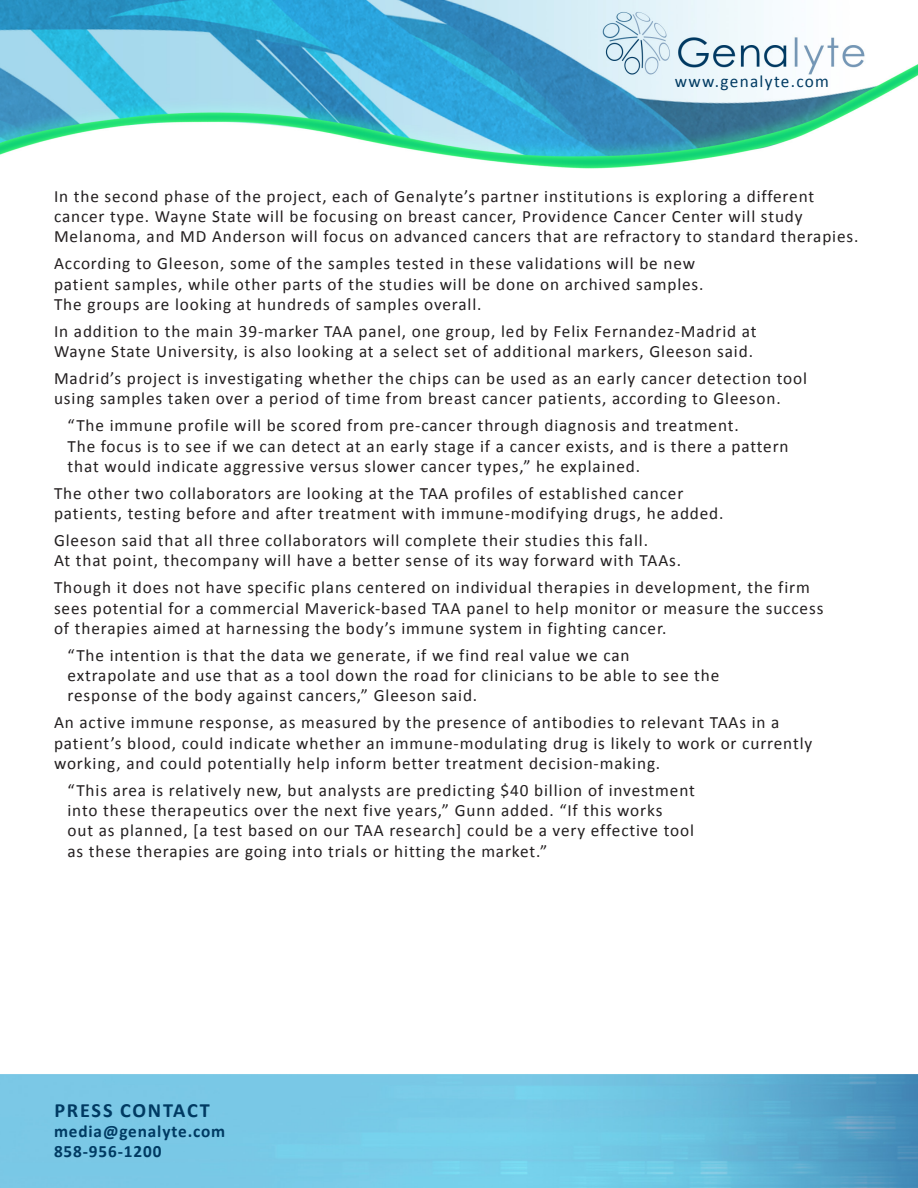
<style>
.page{position:relative;width:918px;height:1188px;background:#fff}
.page>*{position:absolute;margin:0;border:0;box-sizing:border-box;transform-origin:0 0}
.t1{font:700 20.25px "Calibri";letter-spacing:.09em;color:#003a62}
.body{font:17.25px/20.2px "Calibri";letter-spacing:.05em;color:#231f20}
.t2{font:700 17.25px/20.2px "Calibri";letter-spacing:.05em;color:#003a62}
.t3{font:17.25px "Calibri";letter-spacing:.075em;color:#003a62}
</style>
<div class="page">
<img style="left:0;top:0;width:918px;height:1188px">
<p class="t3" style="left:675px;top:71px;width:156px">www.genalyte.com</p>
<p class="body" style="left:54px;top:186px;width:806px">In the second phase of the project, each of Genalyte’s partner institutions is exploring a different cancer type. Wayne State will be focusing on breast cancer, Providence Cancer Center will study<br>Melanoma, and MD Anderson will focus on advanced cancers that are refractory to standard therapies.</p>
<p class="body" style="left:54px;top:254px;width:651px">According to Gleeson, some of the samples tested in these validations will be new patient samples, while other parts of the studies will be done on archived samples.<br>The groups are looking at hundreds of samples overall.</p>
<p class="body" style="left:54px;top:321px;width:704px">In addition to the main 39-marker TAA panel, one group, led by Felix Fernandez-Madrid at<br>Wayne State University, is also looking at a select set of additional markers, Gleeson said.</p>
<p class="body" style="left:54px;top:368px;width:755px">Madrid’s project is investigating whether the chips can be used as an early cancer detection tool using samples taken over a period of time from breast cancer patients, according to Gleeson.</p>
<p class="body" style="left:68px;top:416px;width:723px">“The immune profile will be scored from pre-cancer through diagnosis and treatment.<br>The focus is to see if we can detect at an early stage if a cancer exists, and is there a pattern that would indicate aggressive versus slower cancer types,” he explained.</p>
<p class="body" style="left:54px;top:483px;width:671px">The other two collaborators are looking at the TAA profiles of established cancer patients, testing before and after treatment with immune-modifying drugs, he added.</p>
<p class="body" style="left:54px;top:530px;width:629px">Gleeson said that all three collaborators will complete their studies this fall.<br>At that point, thecompany will have a better sense of its way forward with TAAs.</p>
<p class="body" style="left:54px;top:578px;width:771px">Though it does not have specific plans centered on individual therapies in development, the firm sees potential for a commercial Maverick-based TAA panel to help monitor or measure the success of therapies aimed at harnessing the body’s immune system in fighting cancer.</p>
<p class="body" style="left:68px;top:645px;width:653px">“The intention is that the data we generate, if we find real value we can extrapolate and use that as a tool down the road for clinicians to be able to see the response of the body against cancers,” Gleeson said.</p>
<p class="body" style="left:54px;top:713px;width:760px">An active immune response, as measured by the presence of antibodies to relevant TAAs in a patient’s blood, could indicate whether an immune-modulating drug is likely to work or currently working, and could potentially help inform better treatment decision-making.</p>
<p class="body" style="left:68px;top:780px;width:629px">“This area is relatively new, but analysts are predicting $40 billion of investment into these therapeutics over the next five years,” Gunn added. “If this works<br>out as planned, [a test based on our TAA research] could be a very effective tool as these therapies are going into trials or hitting the market.”</p>
<p class="t1" style="left:54px;top:1097px;width:157px">PRESS CONTACT</p>
<p class="t2" style="left:54px;top:1121px;width:173px">media@genalyte.com<br>858-956-1200</p>
</div>
